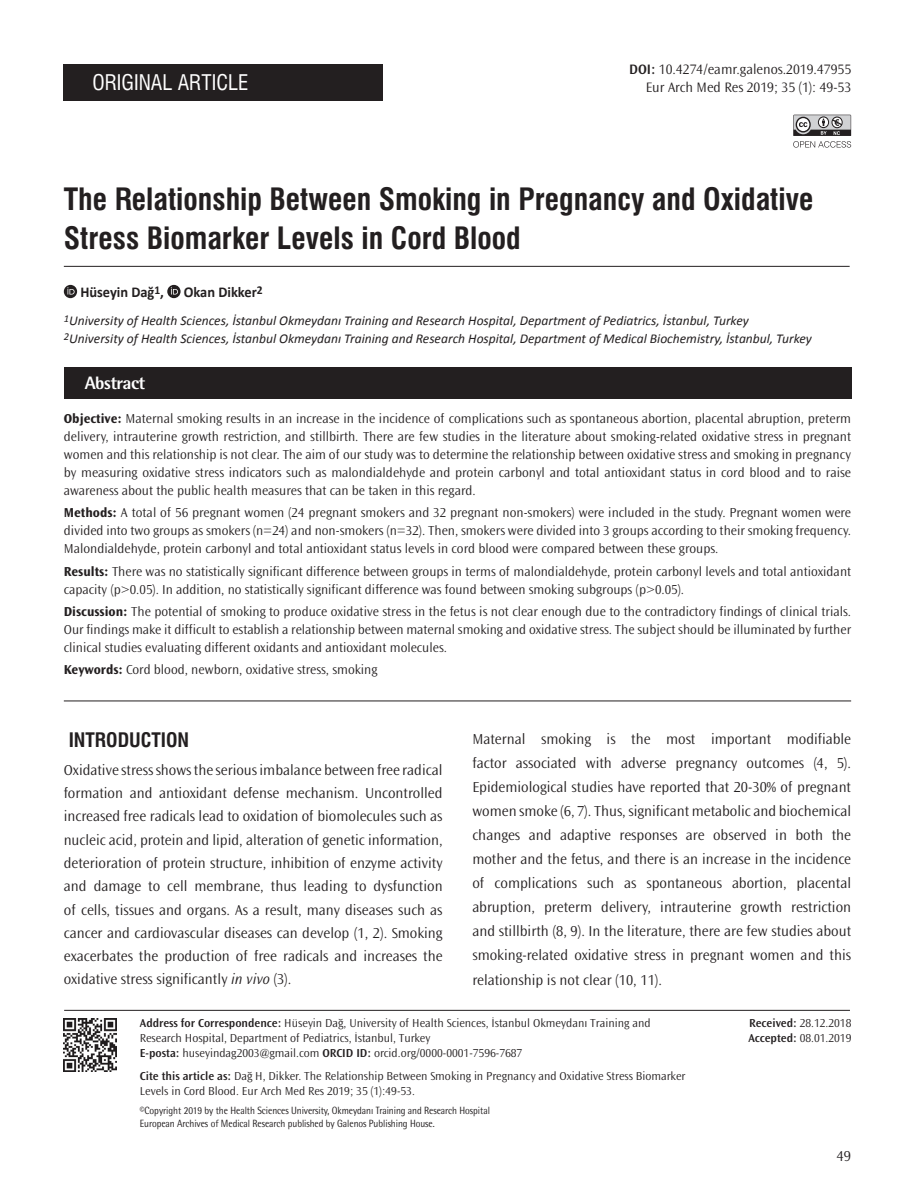
<style>
.page{position:relative;width:915px;height:1191px;background:#fff}
.page>*{position:absolute;margin:0;border:0;box-sizing:border-box;transform-origin:0 0}
.t1{font:30px/38.7px "Swiss Condensed Bold Tr";color:#231f20}
.t2{font:21px "Swiss Condensed Tr";color:#fff}
.t3{font:19.5px "Swiss Condensed Bold Tr";color:#231f20}
.t4{font:800 18px "Rotis Semi Sans Std";letter-spacing:-.025em;color:#fff}
.t5{font:300 15px/24.2px "Ocean Sans Std";color:#231f20;text-align:justify}
.t6{font:700 15px "Calibri";color:#231f20;scale:.96 1}
.t7{font:300 14.25px/18px "Ocean Sans Std";color:#231f20;text-align:right}
.t8{font:300 13.5px/18px "Ocean Sans Std";color:#231f20;text-align:justify}
.t9{font:italic 13.5px/18px "Calibri";color:#231f20}
.t10{font:300 12px/15px "Ocean Sans Std";color:#231f20}
.t11{font:10.5px/13.5px "Rotis Semi Sans Std";letter-spacing:-.005em;color:#231f20;scale:.9 1}
.s1{font-weight:600}
.s2{font-weight:700}
.s3{font-style:italic}
</style>
<div class="page">
<div style="left:64px;top:367px;width:786px;height:31px;background:#231f20"></div>
<hr style="left:64px;top:266px;width:785px;height:1px;background:#231f20">
<div style="left:63px;top:64px;width:319px;height:37px;background:#231f20"></div>
<hr style="left:64px;top:1010px;width:785px;height:1px;background:#231f20">
<svg style="left:793px;top:115px;width:57px;height:33px"></svg>
<img style="left:63px;top:1018px;width:54px;height:54px">
<hr style="left:64px;top:700px;width:786px;height:1px;background:#231f20">
<svg style="left:64px;top:285px;width:13px;height:13px"></svg>
<svg style="left:67px;top:287px;width:8px;height:7px"></svg>
<svg style="left:167px;top:285px;width:13px;height:13px"></svg>
<svg style="left:171px;top:287px;width:7px;height:7px"></svg>
<h2 class="t2" style="left:92px;top:70px;width:158px">ORIGINAL ARTICLE</h2>
<p class="t7" style="left:629px;top:61px;width:223px"><span class="s1">DOI:</span> 10.4274/eamr.galenos.2019.47955<br>Eur Arch Med Res 2019; 35 (1): 49-53</p>
<h1 class="t1" style="left:64px;top:180px;width:750px">The Relationship Between Smoking in Pregnancy and Oxidative<br>Stress Biomarker Levels in Cord Blood</h1>
<p class="t6" style="left:80px;top:282px;width:89px">Hüseyin Dağ<sup>1</sup>,</p>
<p class="t6" style="left:184px;top:282px;width:84px">Okan Dikker<sup>2</sup></p>
<p class="t9" style="left:64px;top:310px;width:749px"><sup>1</sup>University of Health Sciences, İstanbul Okmeydanı Training and Research Hospital, Department of Pediatrics, İstanbul, Turkey<br><sup>2</sup>University of Health Sciences, İstanbul Okmeydanı Training and Research Hospital, Department of Medical Biochemistry, İstanbul, Turkey</p>
<h3 class="t4" style="left:85px;top:371px;width:62px">Abstract</h3>
<p class="t8" style="left:64px;top:410px;width:788px"><span class="s2">Objective:</span> Maternal smoking results in an increase in the incidence of complications such as spontaneous abortion, placental abruption, preterm delivery, intrauterine growth restriction, and stillbirth. There are few studies in the literature about smoking-related oxidative stress in pregnant women and this relationship is not clear. The aim of our study was to determine the relationship between oxidative stress and smoking in pregnancy by measuring oxidative stress indicators such as malondialdehyde and protein carbonyl and total antioxidant status in cord blood and to raise awareness about the public health measures that can be taken in this regard.</p>
<p class="t8" style="left:64px;top:504px;width:788px"><span class="s2">Methods:</span> A total of 56 pregnant women (24 pregnant smokers and 32 pregnant non-smokers) were included in the study. Pregnant women were divided into two groups as smokers (n=24) and non-smokers (n=32). Then, smokers were divided into 3 groups according to their smoking frequency.<br>Malondialdehyde, protein carbonyl and total antioxidant status levels in cord blood were compared between these groups.</p>
<p class="t8" style="left:64px;top:562px;width:788px"><span class="s2">Results:</span> There was no statistically significant difference between groups in terms of malondialdehyde, protein carbonyl levels and total antioxidant capacity (p&gt;0.05). In addition, no statistically significant difference was found between smoking subgroups (p&gt;0.05).</p>
<p class="t8" style="left:64px;top:602px;width:788px"><span class="s2">Discussion:</span> The potential of smoking to produce oxidative stress in the fetus is not clear enough due to the contradictory findings of clinical trials.<br>Our findings make it difficult to establish a relationship between maternal smoking and oxidative stress. The subject should be illuminated by further clinical studies evaluating different oxidants and antioxidant molecules.</p>
<p class="t8" style="left:64px;top:661px;width:315px"><span class="s2">Keywords:</span> Cord blood, newborn, oxidative stress, smoking</p>
<h3 class="t3" style="left:69px;top:728px;width:122px">INTRODUCTION</h3>
<p class="t5" style="left:64px;top:758px;width:380px;line-height:23.2px">Oxidative stress shows the serious imbalance between free radical formation and antioxidant defense mechanism. Uncontrolled increased free radicals lead to oxidation of biomolecules such as nucleic acid, protein and lipid, alteration of genetic information, deterioration of protein structure, inhibition of enzyme activity and damage to cell membrane, thus leading to dysfunction of cells, tissues and organs. As a result, many diseases such as cancer and cardiovascular diseases can develop (1, 2). Smoking exacerbates the production of free radicals and increases the oxidative stress significantly <span class="s3">in vivo</span> (3).</p>
<p class="t5" style="left:472px;top:726px;width:380px">Maternal smoking is the most important modifiable factor associated with adverse pregnancy outcomes (4, 5).<br>Epidemiological studies have reported that 20-30% of pregnant women smoke (6, 7). Thus, significant metabolic and biochemical changes and adaptive responses are observed in both the mother and the fetus, and there is an increase in the incidence of complications such as spontaneous abortion, placental abruption, preterm delivery, intrauterine growth restriction and stillbirth (8, 9). In the literature, there are few studies about smoking-related oxidative stress in pregnant women and this relationship is not clear (10, 11).</p>
<p class="t10" style="left:140px;top:1016px;width:512px"><span class="s1">Address for Correspondence:</span> Hüseyin Dağ, University of Health Sciences, İstanbul Okmeydanı Training and<br>Research Hospital, Department of Pediatrics, İstanbul, Turkey<br><span class="s1">E-posta:</span> huseyindag2003@gmail.com <span class="s1">ORCID ID:</span> orcid.org/0000-0001-7596-7687</p>
<p class="t10" style="left:140px;top:1068px;width:547px"><span class="s1">Cite this article as:</span> Dağ H, Dikker. The Relationship Between Smoking in Pregnancy and Oxidative Stress Biomarker<br>Levels in Cord Blood. Eur Arch Med Res 2019; 35 (1):49-53.</p>
<p class="t11" style="left:140px;top:1103px;width:390px">©Copyright 2019 by the Health Sciences University, Okmeydanı Training and Research Hospital<br>European Archives of Medical Research published by Galenos Publishing House.</p>
<p class="t10" style="left:748px;top:1016px;width:105px"><span class="s1">Received:</span> 28.12.2018<br><span class="s1">Accepted:</span> 08.01.2019</p>
<p class="t5" style="left:836px;top:1144px;width:16px">49</p>
</div>
